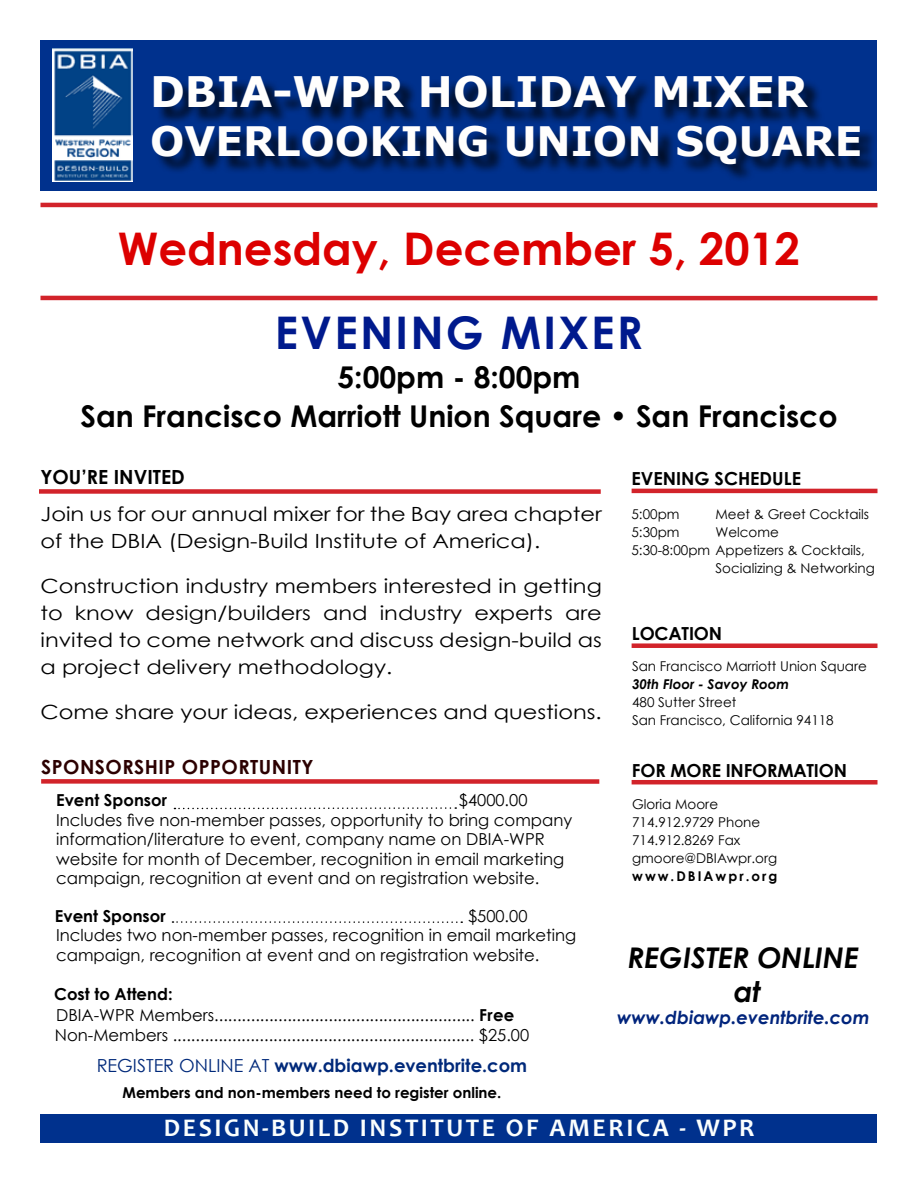
<style>
.page{position:relative;width:918px;height:1188px;background:#fff}
.page>*{position:absolute;margin:0;border:0;box-sizing:border-box;transform-origin:0 0}
.t1{font:700 45px "Century Gothic";color:#dc0000}
.t2{font:700 45px "Century Gothic";letter-spacing:.05em;color:#001a8d}
.t3{font:700 42px "Verdana";color:#fffefd}
.t4{font:700 40.5px "Verdana";color:#fffefd}
.t5{font:700 30px/39px "Century Gothic";color:#000;text-align:center}
.t6{font:italic 700 28.5px/34.2px "Century Gothic";color:#000;text-align:center}
.t7{font:700 25.5px "Candara";letter-spacing:.1em;color:#fafefd}
.t8{font:19.65px/27px "Century Gothic";color:#000;scale:1.15 1}
.t9{font:700 19.5px "Century Gothic";letter-spacing:.025em;color:#2c0001}
.t10{font:700 19.5px "Century Gothic";color:#000}
.t11{font:700 18px "Century Gothic";color:#00297a}
.t12{font:700 18px "Century Gothic";letter-spacing:-.01em;color:#000}
.t13{font:italic 700 18px "Century Gothic";color:#00247c}
.t14{font:16.5px/19.6px "Century Gothic";color:#000}
.t15{font:700 16.5px "Century Gothic";color:#000}
.t16{font:700 15px "Century Gothic";color:#000}
.t17{font:13.5px/18px "Century Gothic";color:#000}
.t18{font:italic 700 13.5px "Century Gothic";color:#000}
.t19{font:700 13.5px "Century Gothic";letter-spacing:.15em;color:#000}
.s1{font-weight:700}
.s2{font-weight:400}
</style>
<div class="page">
<div style="left:40px;top:1114px;width:838px;height:29px;background:#00318d"></div>
<div style="left:40px;top:40px;width:838px;height:151px;background:#00318d"></div>
<img style="left:52px;top:49px;width:80px;height:132px">
<div style="left:154px;top:78px;width:724px;height:105px;background:#000;opacity:.75"></div>
<div style="left:39px;top:489px;width:562px;height:5px;background:#d2232a"></div>
<hr style="left:632px;top:489px;width:245px;height:4px;background:#d2232a">
<div style="left:632px;top:643px;width:245px;height:5px;background:#d2232a"></div>
<hr style="left:41px;top:203px;width:836px;height:4px;background:#d2232a">
<div style="left:632px;top:780px;width:245px;height:5px;background:#d2232a"></div>
<hr style="left:41px;top:296px;width:836px;height:4px;background:#d2232a">
<svg style="left:174px;top:807px;width:282px;height:2px"></svg>
<div style="left:41px;top:779px;width:558px;height:5px;background:#d2232a"></div>
<svg style="left:172px;top:921px;width:290px;height:2px"></svg>
<h2 class="t3" style="left:150px;top:62px;width:659px">DBIA-WPR HOLIDAY MIXER</h2>
<h3 class="t4" style="left:150px;top:112px;width:714px">OVERLOOKING UNION SQUARE</h3>
<h1 class="t1" style="left:118px;top:214px;width:684px">Wednesday, December 5, 2012</h1>
<h1 class="t2" style="left:275px;top:298px;width:370px">EVENING MIXER</h1>
<h3 class="t5" style="left:80px;top:356px;width:759px">5:00pm - 8:00pm<br>San Francisco Marriott Union Square • San Francisco</h3>
<p class="t10" style="left:40px;top:463px;width:146px">YOU’RE INVITED</p>
<p class="t8" style="left:40px;top:500px;width:490px">Join us for our annual mixer for the Bay area chapter of the DBIA (Design-Build Institute of America).</p>
<p class="t8" style="left:40px;top:572px;width:490px;text-align:justify">Construction industry members interested in getting to know design/builders and industry experts are invited to come network and discuss design-build as a project delivery methodology.</p>
<p class="t8" style="left:40px;top:698px;width:490px">Come share your ideas, experiences and questions.</p>
<p class="t9" style="left:41px;top:752px;width:274px">SPONSORSHIP OPPORTUNITY</p>
<p class="t14" style="left:56px;top:790px;width:518px;text-indent:403px">$4000.00<br>Includes five non-member passes, opportunity to bring company information/literature to event, company name on DBIA-WPR website for month of December, recognition in email marketing campaign, recognition at event and on registration website.</p>
<p class="t15" style="left:55px;top:903px;width:112px">Event Sponsor</p>
<p class="t15" style="left:56px;top:787px;width:112px">Event Sponsor</p>
<p class="t14" style="left:56px;top:906px;width:522px;text-indent:412px">$500.00<br>Includes two non-member passes, recognition in email marketing campaign, recognition at event and on registration website.</p>
<p class="t14" style="left:54px;top:984px;width:477px;line-height:20.4px"><span class="s1">Cost to Attend:<br></span>DBIA-WPR Members......................................................... <span class="s1">Free<br></span>Non-Members .................................................................. $25.00</p>
<p class="t11" style="left:97px;top:1052px;width:432px"><span class="s2">REGISTER ONLINE AT</span> www.dbiawp.eventbrite.com</p>
<p class="t16" style="left:123px;top:1081px;width:380px">Members and non-members need to register online.</p>
<p class="t12" style="left:632px;top:465px;width:171px">EVENING SCHEDULE</p>
<p class="t17" style="left:632px;top:505px;width:50px">5:00pm</p>
<p class="t17" style="left:715px;top:505px;width:155px">Meet &amp; Greet Cocktails</p>
<p class="t17" style="left:632px;top:523px;width:50px">5:30pm</p>
<p class="t17" style="left:715px;top:523px;width:65px">Welcome</p>
<p class="t17" style="left:632px;top:541px;width:235px">5:30-8:00pm Appetizers &amp; Cocktails,</p>
<p class="t17" style="left:715px;top:559px;width:161px">Socializing &amp; Networking</p>
<p class="t12" style="left:632px;top:620px;width:92px">LOCATION</p>
<p class="t17" style="left:632px;top:657px;width:236px">San Francisco Marriott Union Square</p>
<p class="t18" style="left:632px;top:674px;width:159px">30th Floor - Savoy Room</p>
<p class="t17" style="left:632px;top:693px;width:203px">480 Sutter Street<br>San Francisco, California 94118</p>
<p class="t12" style="left:632px;top:757px;width:217px">FOR MORE INFORMATION</p>
<p class="t17" style="left:632px;top:794px;width:147px">Gloria Moore<br>714.912.9729 Phone<br>714.912.8269 Fax gmoore@DBIAwpr.org</p>
<p class="t19" style="left:632px;top:865px;width:147px">www.DBIAwpr.org</p>
<h3 class="t6" style="left:628px;top:939px;width:232px">REGISTER ONLINE at</h3>
<p class="t13" style="left:617px;top:1004px;width:254px">www.dbiawp.eventbrite.com</p>
<h3 class="t7" style="left:164px;top:1112px;width:592px">DESIGN-BUILD INSTITUTE OF AMERICA - WPR</h3>
</div>
